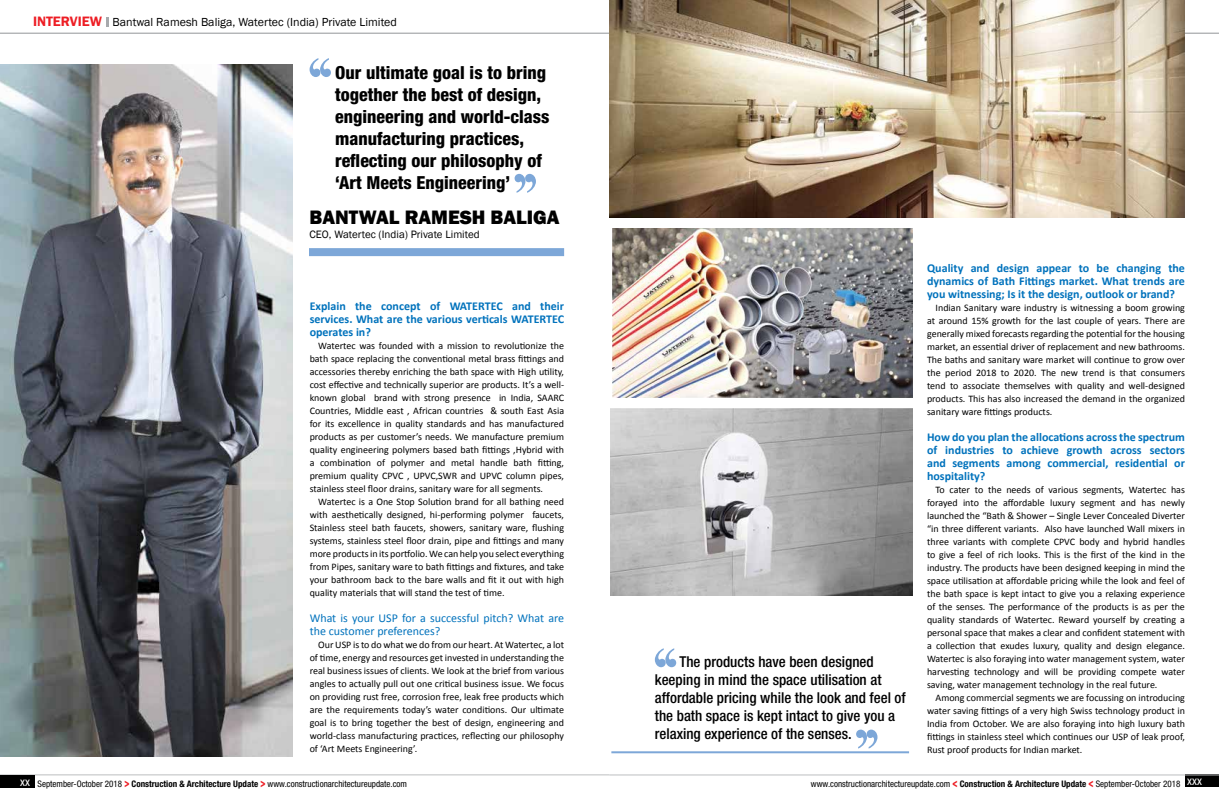
<style>
.page{position:relative;width:1219px;height:794px;background:#fff}
.page>*{position:absolute;margin:0;border:0;box-sizing:border-box;transform-origin:0 0}
.t1{font:800 20px "Franklin Gothic";color:#000}
.t2{font:800 condensed 18px/22px "Helvetica Neue";color:#000}
.t3{font:500 condensed 15px/18px "Helvetica Neue";color:#000}
.t4{font:700 12px/13px "Calibri";color:#0072bc;text-align:justify}
.t5{font:12px/13px "Calibri";color:#0072bc}
.t6{font:12px "Franklin Gothic";color:#000}
.t7{font:11px "Franklin Gothic";color:#000}
.t8{font:10px/13px "Calibri";color:#000;text-align:justify}
.t9{font:condensed 9px "Helvetica Neue";color:#000}
.s1{font-weight:600;font-size:14px;color:#ed1d24}
.s2{font-size:12px;color:#fff}
.s3{font-weight:900;font-size:12px;color:#ed1d24}
.s4{font-weight:700}
</style>
<div class="page">
<svg style="left:106px;top:17px;width:3px;height:10px"></svg>
<hr style="left:0;top:774px;width:609px;height:1px;background:#bcbec0">
<div style="left:0;top:775px;width:34px;height:13px;background:#000"></div>
<div style="left:1185px;top:774px;width:34px;height:13px;background:#000"></div>
<hr style="left:609px;top:774px;width:610px;height:1px;background:#bcbec0">
<hr style="left:0;top:33px;width:1219px;height:1px;background:#939598">
<svg style="left:515px;top:174px;width:21px;height:19px"></svg>
<svg style="left:310px;top:58px;width:21px;height:19px"></svg>
<img style="left:0;top:65px;width:293px;height:691px">
<img style="left:609px;top:0;width:576px;height:218px">
<img style="left:612px;top:229px;width:301px;height:168px">
<img style="left:611px;top:408px;width:302px;height:187px">
<div style="left:309px;top:248px;width:255px;height:8px;background:#7da7d8"></div>
<svg style="left:655px;top:648px;width:21px;height:19px"></svg>
<svg style="left:856px;top:729px;width:21px;height:19px"></svg>
<hr style="left:611px;top:751px;width:298px;height:2px;background:#7da7d8">
<p class="t6" style="left:33px;top:15px;width:365px"><span class="s1">INTERVIEW</span> Bantwal Ramesh Baliga, Watertec (India) Private Limited</p>
<h2 class="t2" style="left:335px;top:61px;width:216px">Our ultimate goal is to bring together the best of design, engineering and world-class manufacturing practices, reflecting our philosophy of ‘Art Meets Engineering’</h2>
<h1 class="t1" style="left:310px;top:204px;width:252px">BANTWAL RAMESH BALIGA</h1>
<p class="t7" style="left:310px;top:227px;width:172px">CEO, Watertec (India) Private Limited</p>
<p class="t4" style="left:310px;top:299px;width:256px">Explain the concept of WATERTEC and their services. What are the various verticals WATERTEC operates in?</p>
<p class="t8" style="left:310px;top:339px;width:256px;text-indent:8px">Watertec was founded with a mission to revolutionize the bath space replacing the conventional metal brass fittings and accessories thereby enriching the bath space with High utility, cost effective and technically superior are products. It’s a well&shy;known global brand with strong presence in India, SAARC Countries, Middle east , African countries &amp; south East Asia for its excellence in quality standards and has manufactured products as per customer’s needs. We manufacture premium quality engineering polymers based bath fittings ,Hybrid with a combination of polymer and metal handle bath fitting, premium quality CPVC , UPVC,SWR and UPVC column pipes, stainless steel floor drains, sanitary ware for all segments.</p>
<p class="t8" style="left:310px;top:495px;width:256px;text-indent:8px">Watertec is a One Stop Solution brand for all bathing need with aesthetically designed, hi-performing polymer faucets, Stainless steel bath faucets, showers, sanitary ware, flushing systems, stainless steel floor drain, pipe and fittings and many more products in its portfolio. We can help you select everything from Pipes, sanitary ware to bath fittings and fixtures, and take your bathroom back to the bare walls and fit it out with high quality materials that will stand the test of time.</p>
<p class="t5" style="left:310px;top:611px;width:256px">What is your USP for a successful pitch? What are the customer preferences?</p>
<p class="t8" style="left:310px;top:638px;width:256px;text-indent:8px">Our USP is to do what we do from our heart. At Watertec, a lot of time, energy and resources get invested in understanding the real business issues of clients. We look at the brief from various angles to actually pull out one critical business issue. We focus on providing rust free, corrosion free, leak free products which are the requirements today’s water conditions. Our ultimate goal is to bring together the best of design, engineering and world-class manufacturing practices, reflecting our philosophy of ‘Art Meets Engineering’.</p>
<h3 class="t3" style="left:655px;top:653px;width:252px;text-indent:25px">The products have been designed keeping in mind the space utilisation at affordable pricing while the look and feel of the bath space is kept intact to give you a relaxing experience of the senses.</h3>
<p class="t4" style="left:927px;top:261px;width:259px">Quality and design appear to be changing the dynamics of Bath Fittings market. What trends are you witnessing; Is it the design, outlook or brand?</p>
<p class="t8" style="left:927px;top:301px;width:259px;text-indent:8px">Indian Sanitary ware industry is witnessing a boom growing at around 15% growth for the last couple of years. There are generally mixed forecasts regarding the potential for the housing market, an essential driver of replacement and new bathrooms.<br>The baths and sanitary ware market will continue to grow over the period 2018 to 2020. The new trend is that consumers tend to associate themselves with quality and well-designed products. This has also increased the demand in the organized sanitary ware fittings products.</p>
<p class="t4" style="left:927px;top:430px;width:259px">How do you plan the allocations across the spectrum of industries to achieve growth across sectors and segments among commercial, residential or hospitality?</p>
<p class="t8" style="left:927px;top:483px;width:259px;text-indent:8px">To cater to the needs of various segments, Watertec has forayed into the affordable luxury segment and has newly launched the “Bath &amp; Shower – Single Lever Concealed Diverter “in three different variants. Also have launched Wall mixers in three variants with complete CPVC body and hybrid handles to give a feel of rich looks. This is the first of the kind in the industry. The products have been designed keeping in mind the space utilisation at affordable pricing while the look and feel of the bath space is kept intact to give you a relaxing experience of the senses. The performance of the products is as per the quality standards of Watertec. Reward yourself by creating a personal space that makes a clear and confident statement with a collection that exudes luxury, quality and design elegance.<br>Watertec is also foraying into water management system, water harvesting technology and will be providing compete water saving, water management technology in the real future.</p>
<p class="t8" style="left:927px;top:691px;width:259px;text-indent:8px">Among commercial segments we are focussing on introducing water saving fittings of a very high Swiss technology product in India from October. We are also foraying into high luxury bath fittings in stainless steel which continues our USP of leak proof, Rust proof products for Indian market.</p>
<p class="t9" style="left:20px;top:778px;width:388px"><span class="s2">xx</span> September-October 2018 <span class="s3">&gt;</span> <span class="s4">Construction &amp; Architecture Update</span> <span class="s3">&gt;</span> www.constructionarchitectureupdate.com</p>
<p class="t9" style="left:811px;top:778px;width:393px">www.constructionarchitectureupdate.com <span class="s3">&lt;</span> <span class="s4">Construction &amp; Architecture Update</span> <span class="s3">&lt;</span> September-October 2018 <sup>xxx</sup></p>
</div>
